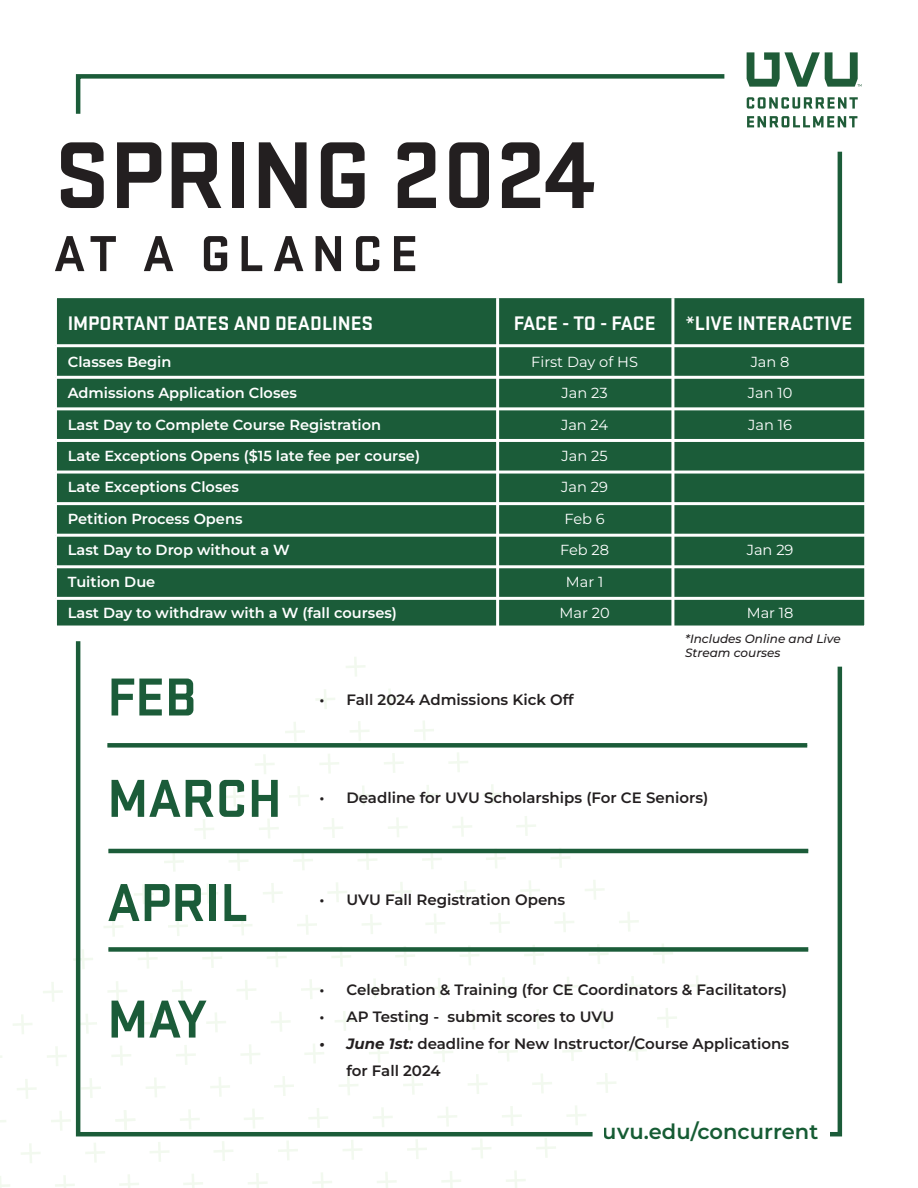
<style>
.page{position:relative;width:918px;height:1188px;background:#fff}
.page>*{position:absolute;margin:0;border:0;box-sizing:border-box;transform-origin:0 0}
.t1{font:700 98.55px "Stratum 1";color:#231f20}
.t2{font:700 55.5px/102.8px "Stratum 1";color:#1b5c39}
.t3{font:700 52.65px "Stratum 1";letter-spacing:.14em;color:#231f20}
.t4{font:600 21px "Montserrat";letter-spacing:.005em;color:#165c34}
.t5{font:700 20.4px "Stratum 1";color:#fff}
.t6{font:600 15px/27px "Montserrat";color:#231f20}
.t7{font:600 14.55px/31.3px "Montserrat";color:#fff}
.t8{font:14.55px/31.3px "Montserrat";color:#fff;text-align:center}
.t9{font:italic 500 12px/14.4px "Montserrat";color:#231f20}
.s1{font-weight:700;font-style:italic}
</style>
<div class="page">
<svg style="left:43px;top:982px;width:20px;height:20px"></svg>
<svg style="left:13px;top:1014px;width:19px;height:20px"></svg>
<svg style="left:47px;top:1046px;width:20px;height:20px"></svg>
<svg style="left:150px;top:1142px;width:19px;height:20px"></svg>
<svg style="left:536px;top:1139px;width:20px;height:19px"></svg>
<svg style="left:472px;top:1139px;width:19px;height:19px"></svg>
<svg style="left:506px;top:1171px;width:20px;height:17px"></svg>
<svg style="left:407px;top:1139px;width:20px;height:20px"></svg>
<svg style="left:441px;top:1171px;width:20px;height:17px"></svg>
<svg style="left:597px;top:888px;width:8px;height:3px"></svg>
<svg style="left:619px;top:912px;width:20px;height:19px"></svg>
<svg style="left:653px;top:944px;width:20px;height:19px"></svg>
<svg style="left:688px;top:976px;width:19px;height:19px"></svg>
<svg style="left:597px;top:944px;width:11px;height:20px"></svg>
<svg style="left:623px;top:976px;width:20px;height:20px"></svg>
<svg style="left:657px;top:1008px;width:20px;height:20px"></svg>
<svg style="left:597px;top:1009px;width:15px;height:19px"></svg>
<svg style="left:627px;top:1041px;width:20px;height:19px"></svg>
<svg style="left:597px;top:1073px;width:19px;height:20px"></svg>
<svg style="left:343px;top:1140px;width:19px;height:20px"></svg>
<svg style="left:377px;top:1172px;width:20px;height:16px"></svg>
<svg style="left:278px;top:1141px;width:20px;height:19px"></svg>
<svg style="left:312px;top:1172px;width:20px;height:16px"></svg>
<svg style="left:214px;top:1141px;width:19px;height:20px"></svg>
<svg style="left:248px;top:1173px;width:20px;height:15px"></svg>
<svg style="left:183px;top:1174px;width:20px;height:14px"></svg>
<svg style="left:17px;top:1079px;width:20px;height:20px"></svg>
<svg style="left:51px;top:1111px;width:20px;height:20px"></svg>
<svg style="left:85px;top:1143px;width:20px;height:19px"></svg>
<svg style="left:0;top:1120px;width:6px;height:2px"></svg>
<svg style="left:21px;top:1143px;width:19px;height:20px"></svg>
<svg style="left:55px;top:1175px;width:20px;height:13px"></svg>
<svg style="left:0;top:1176px;width:10px;height:12px"></svg>
<svg style="left:119px;top:1174px;width:20px;height:14px"></svg>
<svg style="left:747px;top:97px;width:111px;height:12px"></svg>
<svg style="left:747px;top:116px;width:110px;height:11px"></svg>
<svg style="left:747px;top:52px;width:115px;height:35px"></svg>
<div style="left:54px;top:295px;width:813px;height:334px;background:#1b5c39;border:3px solid #fff"></div>
<hr style="left:55px;top:597px;width:811px;height:3px;background:#fff">
<hr style="left:55px;top:565px;width:811px;height:3px;background:#fff">
<hr style="left:55px;top:534px;width:811px;height:3px;background:#fff">
<hr style="left:55px;top:502px;width:811px;height:3px;background:#fff">
<hr style="left:55px;top:471px;width:811px;height:3px;background:#fff">
<hr style="left:55px;top:439px;width:811px;height:3px;background:#fff">
<hr style="left:55px;top:407px;width:811px;height:3px;background:#fff">
<hr style="left:55px;top:376px;width:811px;height:3px;background:#fff">
<hr style="left:55px;top:344px;width:811px;height:3px;background:#fff">
<hr style="left:671px;top:298px;width:3px;height:332px;background:#fff">
<hr style="left:496px;top:298px;width:3px;height:332px;background:#fff">
<div style="left:107px;top:743px;width:700px;height:5px;background:#1b5c39"></div>
<hr style="left:108px;top:849px;width:700px;height:4px;background:#1b5c39">
<div style="left:108px;top:947px;width:700px;height:5px;background:#1b5c39"></div>
<svg style="left:74px;top:641px;width:523px;height:498px"></svg>
<svg style="left:830px;top:666px;width:13px;height:471px"></svg>
<hr style="left:838px;top:152px;width:4px;height:131px;background:#1b5c39">
<svg style="left:75px;top:74px;width:650px;height:40px"></svg>
<h1 class="t1" style="left:54px;top:119px;width:542px">SPRING 2024</h1>
<h3 class="t3" style="left:54px;top:224px;width:366px">AT A GLANCE</h3>
<h3 class="t5" style="left:68px;top:312px;width:307px">IMPORTANT DATES AND DEADLINES</h3>
<h3 class="t5" style="left:514px;top:312px;width:144px">FACE - TO - FACE</h3>
<h3 class="t5" style="left:686px;top:312px;width:168px">*LIVE INTERACTIVE</h3>
<p class="t7" style="left:68px;top:346px;width:354px">Classes Begin<br>Admissions Application Closes<br>Last Day to Complete Course Registration<br>Late Exceptions Opens ($15 late fee per course)<br>Late Exceptions Closes<br>Petition Process Opens<br>Last Day to Drop without a W<br>Tuition Due<br>Last Day to withdraw with a W (fall courses)</p>
<p class="t8" style="left:531px;top:346px;width:108px">First Day of HS<br>Jan 23<br>Jan 24<br>Jan 25<br>Jan 29<br>Feb 6<br>Feb 28<br>Mar 1<br>Mar 20</p>
<p class="t8" style="left:748px;top:346px;width:46px;text-align:left">Jan 8<br>Jan 10<br>Jan 16</p>
<p class="t8" style="left:747px;top:534px;width:48px">Jan 29</p>
<p class="t8" style="left:747px;top:597px;width:48px">Mar 18</p>
<p class="t9" style="left:685px;top:631px;width:157px">*Includes Online and Live<br>Stream courses</p>
<h2 class="t2" style="left:107px;top:646px;width:176px">FEB<br>MARCH<br>APRIL</h2>
<h2 class="t2" style="left:107px;top:968px;width:101px">MAY</h2>
<p class="t6" style="left:319px;top:686px;width:256px">• Fall 2024 Admissions Kick Off</p>
<p class="t6" style="left:319px;top:784px;width:390px">• Deadline for UVU Scholarships (For CE Seniors)</p>
<p class="t6" style="left:319px;top:886px;width:247px">• UVU Fall Registration Opens</p>
<p class="t6" style="left:319px;top:976px;width:469px">• Celebration &amp; Training (for CE Coordinators &amp; Facilitators)</p>
<p class="t6" style="left:319px;top:1003px;width:296px">• AP Testing - submit scores to UVU</p>
<p class="t6" style="left:346px;top:1030px;width:444px;text-indent:-27px"><span class="s1">• June 1st:</span> deadline for New Instructor/Course Applications for Fall 2024</p>
<h3 class="t4" style="left:603px;top:1118px;width:217px">uvu.edu/concurrent</h3>
</div>
